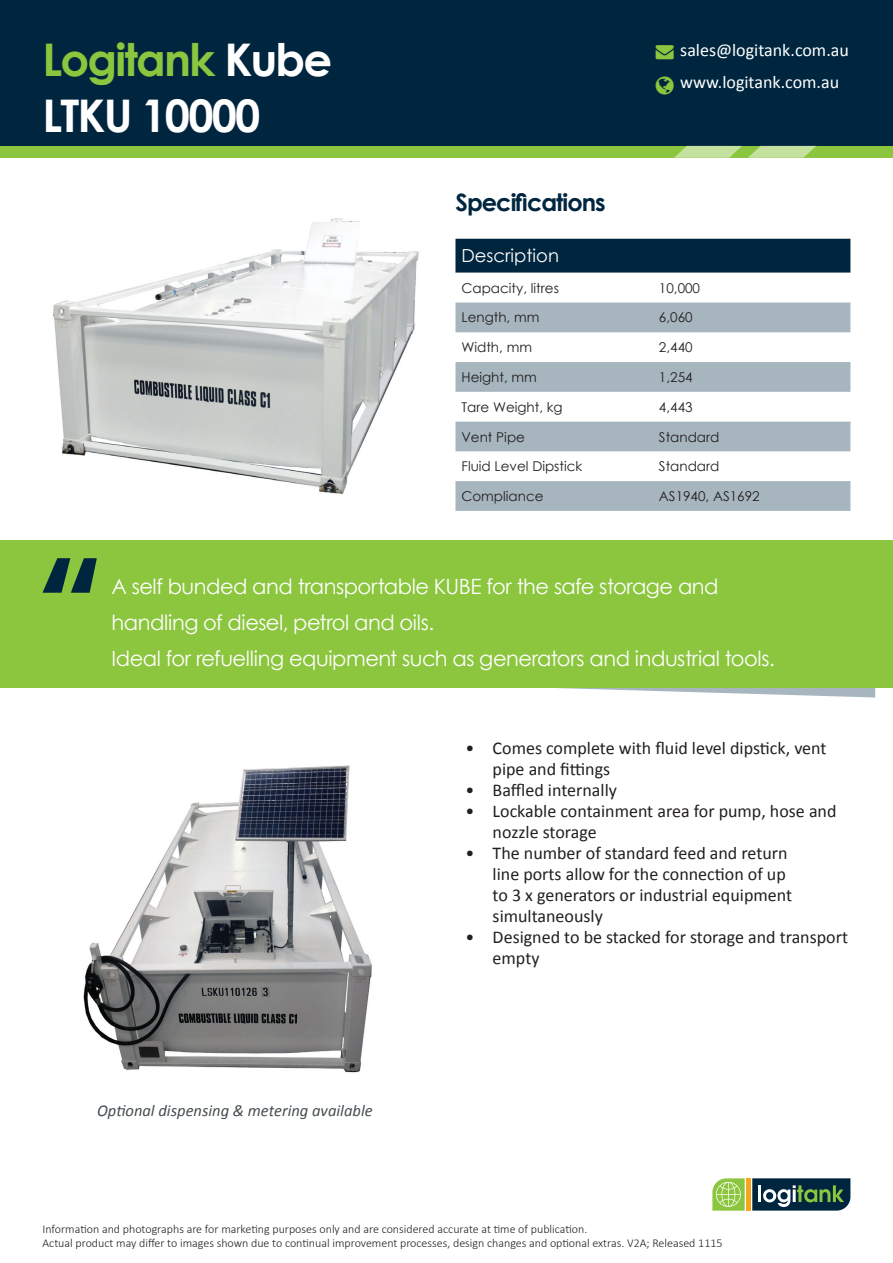
<style>
.page{position:relative;width:893px;height:1263px;background:#fff}
.page>*{position:absolute;margin:0;border:0;box-sizing:border-box;transform-origin:0 0}
.Headlines{font:700 45px/55.5px "Century Gothic";letter-spacing:-.04em;color:#fff}
.Headlines-2{font:700 24px "Century Gothic";letter-spacing:-.04em;color:#00263f}
.T4{font:21px/36px "Century Gothic";letter-spacing:-.02em;color:#fff}
.t1{font:18px/21px "Calibri";color:#231f20}
.t2{font:18px "Calibri";color:#fff}
.Domain_name{font:18px "Century Gothic";color:#fff}
.t3{font:italic 16.5px "Calibri";color:#454c50}
.Text_for_table{font:13.5px "Century Gothic";color:#231f20}
.t4{font:300 12px "Calibri";color:#231f20}
.s1{color:#8bc63e}
</style>
<div class="page">
<hr style="left:746px;top:1178px;width:4px;height:32px;background:#f9a51b">
<svg style="left:752px;top:1178px;width:98px;height:32px;background:#305357"></svg>
<svg style="left:712px;top:1178px;width:33px;height:33px"></svg>
<div style="left:0;top:0;width:893px;height:146px;background:#00263f"></div>
<div style="left:0;top:146px;width:893px;height:12px;background:#8bc63e"></div>
<svg style="left:559px;top:688px;width:316px;height:9px"></svg>
<img style="left:53px;top:218px;width:366px;height:276px">
<div style="left:0;top:540px;width:893px;height:148px;background:#8bc63e"></div>
<svg style="left:674px;top:146px;width:68px;height:12px"></svg>
<svg style="left:748px;top:146px;width:68px;height:12px"></svg>
<svg style="left:43px;top:558px;width:54px;height:35px"></svg>
<div style="left:455px;top:239px;width:395px;height:34px;background:#00263f"></div>
<svg style="left:455px;top:451px;width:395px;height:1px"></svg>
<svg style="left:455px;top:302px;width:395px;height:149px;fill:#a7b6be"></svg>
<div style="left:455px;top:481px;width:395px;height:30px;background:#a7b6be"></div>
<img style="left:83px;top:765px;width:289px;height:308px">
<p class="Headlines" style="left:43px;top:30px;width:291px"><span class="s1">Logitank</span> Kube<br>LTKU 10000</p>
<p class="t2" style="left:680px;top:39px;width:170px">sales@logitank.com.au</p>
<p class="t2" style="left:680px;top:71px;width:160px">www.logitank.com.au</p>
<p class="Headlines-2" style="left:455px;top:184px;width:152px">Specifications</p>
<p class="Domain_name" style="left:461px;top:243px;width:99px">Description</p>
<p class="Text_for_table" style="left:461px;top:278px;width:99px">Capacity, litres</p>
<p class="Text_for_table" style="left:659px;top:278px;width:43px">10,000</p>
<p class="Text_for_table" style="left:461px;top:308px;width:79px">Length, mm</p>
<p class="Text_for_table" style="left:659px;top:308px;width:35px">6,060</p>
<p class="Text_for_table" style="left:461px;top:338px;width:72px">Width, mm</p>
<p class="Text_for_table" style="left:659px;top:338px;width:35px">2,440</p>
<p class="Text_for_table" style="left:461px;top:368px;width:77px">Height, mm</p>
<p class="Text_for_table" style="left:659px;top:368px;width:35px">1,254</p>
<p class="Text_for_table" style="left:461px;top:397px;width:103px">Tare Weight, kg</p>
<p class="Text_for_table" style="left:659px;top:397px;width:35px">4,443</p>
<p class="Text_for_table" style="left:461px;top:427px;width:65px">Vent Pipe</p>
<p class="Text_for_table" style="left:659px;top:427px;width:62px">Standard</p>
<p class="Text_for_table" style="left:461px;top:457px;width:122px">Fluid Level Dipstick</p>
<p class="Text_for_table" style="left:659px;top:457px;width:62px">Standard</p>
<p class="Text_for_table" style="left:461px;top:487px;width:84px">Compliance</p>
<p class="Text_for_table" style="left:659px;top:487px;width:102px">AS1940, AS1692</p>
<p class="T4" style="left:112px;top:568px;width:665px">A self bunded and transportable KUBE for the safe storage and handling of diesel, petrol and oils.<br>Ideal for refuelling equipment such as generators and industrial tools.</p>
<p class="t3" style="left:97px;top:1099px;width:277px">Optional dispensing &amp; metering available</p>
<p class="t1" style="left:493px;top:738px;width:335px;text-indent:-27px">• Comes complete with fluid level dipstick, vent pipe and fittings</p>
<p class="t1" style="left:466px;top:780px;width:153px">• Baffled internally</p>
<p class="t1" style="left:493px;top:801px;width:345px;text-indent:-27px">• Lockable containment area for pump, hose and nozzle storage</p>
<p class="t1" style="left:493px;top:843px;width:301px;text-indent:-27px">• The number of standard feed and return line ports allow for the connection of up to 3 x generators or industrial equipment simultaneously</p>
<p class="t1" style="left:493px;top:927px;width:357px;text-indent:-27px">• Designed to be stacked for storage and transport empty</p>
<p class="t4" style="left:43px;top:1221px;width:546px">Information and photographs are for marketing purposes only and are considered accurate at time of publication.</p>
<p class="t4" style="left:43px;top:1236px;width:682px">Actual product may differ to images shown due to continual improvement processes, design changes and optional extras. V2A; Released 1115</p>
</div>
